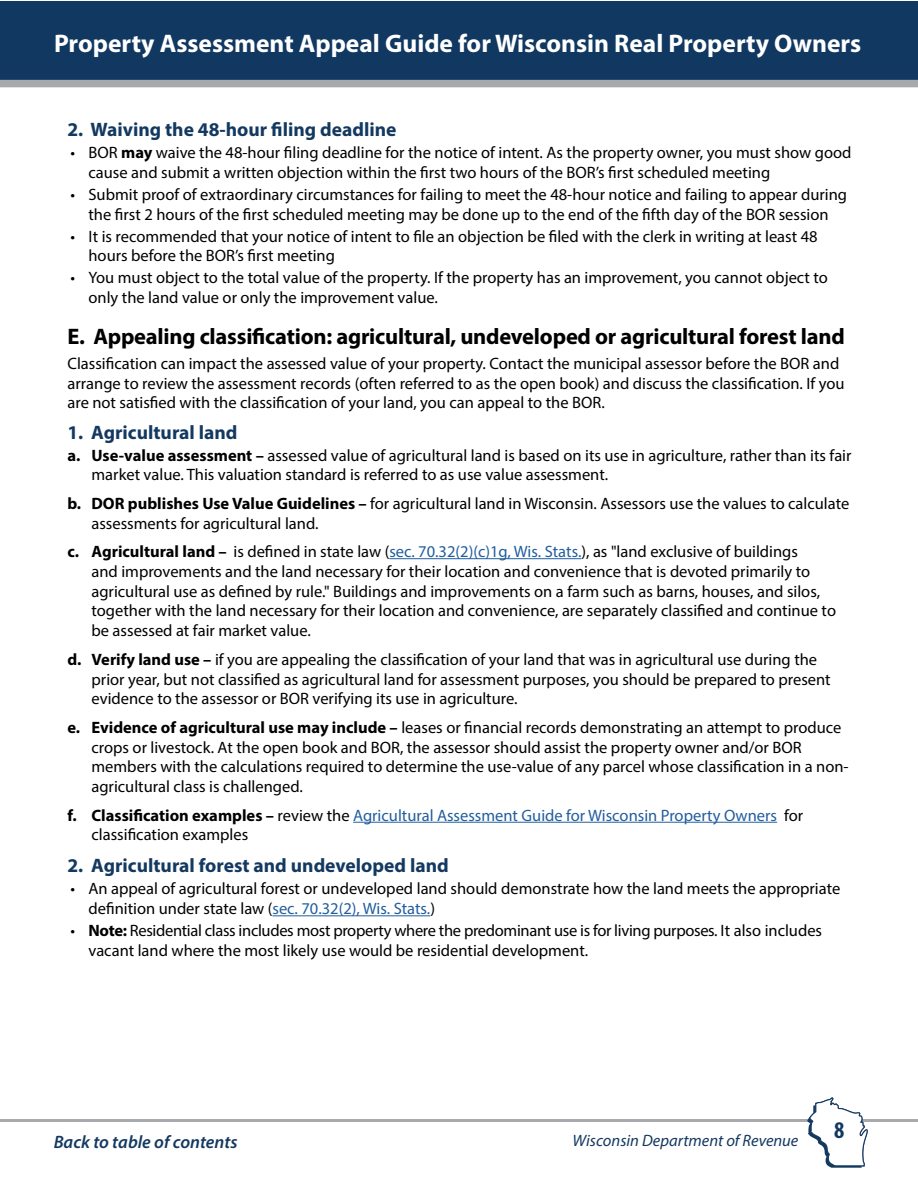
<style>
.page{position:relative;width:918px;height:1188px;background:#fff}
.page>*{position:absolute;margin:0;border:0;box-sizing:border-box;transform-origin:0 0}
.t1{font:700 25.5px "Myriad Pro";color:#fff}
.t2{font:700 condensed 24px "Myriad Pro";color:#113861}
.t3{font:700 22.5px "Myriad Pro";letter-spacing:-.01em;color:#000}
.t4{font:700 19.5px "Myriad Pro";color:#143961}
.t5{font:italic 600 18px "Myriad Pro";color:#143961}
.t6{font:16.5px/19.8px "Myriad Pro";color:#000}
.t7{font:16.5px/19.8px "Myriad Pro";color:#215e9e}
.t8{font:italic 16.5px "Myriad Pro";color:#143961}
.s1{font-weight:700}
.s2{color:#215e9e}
.s3{font-weight:700;color:#000}
.s4{color:#000}
</style>
<div class="page">
<div style="left:1px;top:1px;width:917px;height:86px;background:#113861"></div>
<div style="left:0;top:80px;width:918px;height:7px;background:#a7a9ac"></div>
<hr style="left:0;top:1119px;width:918px;height:3px;background:#a7a9ac">
<svg style="left:807px;top:1097px;width:61px;height:71px"></svg>
<hr style="left:389px;top:558px;width:192px;height:1px;background:#215e9e">
<hr style="left:353px;top:822px;width:424px;height:1px;background:#215e9e">
<hr style="left:273px;top:915px;width:157px;height:1px;background:#215e9e">
<h1 class="t1" style="left:54px;top:27px;width:809px">Property Assessment Appeal Guide for Wisconsin Real Property Owners</h1>
<p class="t4" style="left:68px;top:117px;width:330px">2. Waiving the 48-hour filing deadline</p>
<p class="t6" style="left:89px;top:142px;width:764px;text-indent:-18px">• BOR <span class="s1">may</span> waive the 48-hour filing deadline for the notice of intent. As the property owner, you must show good cause and submit a written objection within the first two hours of the BOR’s first scheduled meeting</p>
<p class="t6" style="left:70px;top:184px;width:778px;text-align:center">• Submit proof of extraordinary circumstances for failing to meet the 48-hour notice and failing to appear during the first 2 hours of the first scheduled meeting may be done up to the end of the fifth day of the BOR session</p>
<p class="t6" style="left:89px;top:226px;width:731px;text-indent:-18px">• It is recommended that your notice of intent to file an objection be filed with the clerk in writing at least 48 hours before the BOR’s first meeting</p>
<p class="t6" style="left:89px;top:268px;width:741px;text-indent:-18px">• You must object to the total value of the property. If the property has an improvement, you cannot object to only the land value or only the improvement value.</p>
<h3 class="t3" style="left:68px;top:321px;width:779px">E. Appealing classification: agricultural, undeveloped or agricultural forest land</h3>
<p class="t6" style="left:68px;top:353px;width:779px">Classification can impact the assessed value of your property. Contact the municipal assessor before the BOR and arrange to review the assessment records (often referred to as the open book) and discuss the classification. If you are not satisfied with the classification of your land, you can appeal to the BOR.</p>
<p class="t4" style="left:68px;top:419px;width:171px">1. Agricultural land</p>
<p class="t6" style="left:92px;top:445px;width:762px;text-indent:-24px"><span class="s1">a. Use-value assessment –</span> assessed value of agricultural land is based on its use in agriculture, rather than its fair market value. This valuation standard is referred to as use value assessment.</p>
<p class="t6" style="left:92px;top:493px;width:759px;text-indent:-24px"><span class="s1">b. DOR publishes Use Value Guidelines –</span> for agricultural land in Wisconsin. Assessors use the values to calculate assessments for agricultural land.</p>
<p class="t6" style="left:92px;top:541px;width:746px;text-indent:-24px"><span class="s1">c. Agricultural land –</span> is defined in state law (<span class="s2">sec. 70.32(2)(c)1g, Wis. Stats.</span>), as "land exclusive of buildings<br>and improvements and the land necessary for their location and convenience that is devoted primarily to agricultural use as defined by rule." Buildings and improvements on a farm such as barns, houses, and silos, together with the land necessary for their location and convenience, are separately classified and continue to be assessed at fair market value.</p>
<p class="t6" style="left:92px;top:649px;width:741px;text-indent:-24px"><span class="s1">d. Verify land use –</span> if you are appealing the classification of your land that was in agricultural use during the prior year, but not classified as agricultural land for assessment purposes, you should be prepared to present evidence to the assessor or BOR verifying its use in agriculture.</p>
<p class="t6" style="left:92px;top:717px;width:759px;text-indent:-24px"><span class="s1">e. Evidence of agricultural use may include –</span> leases or financial records demonstrating an attempt to produce crops or livestock. At the open book and BOR, the assessor should assist the property owner and/or BOR members with the calculations required to determine the use-value of any parcel whose classification in a non&shy;agricultural class is challenged.</p>
<p class="t7" style="left:92px;top:805px;width:713px;text-indent:-24px"><span class="s3">f. Classification examples –</span> <span class="s4">review the</span> Agricultural Assessment Guide for Wisconsin Property Owners <span class="s4">for classification examples</span></p>
<p class="t4" style="left:68px;top:853px;width:383px">2. Agricultural forest and undeveloped land</p>
<p class="t6" style="left:89px;top:879px;width:753px;text-indent:-18px">• An appeal of agricultural forest or undeveloped land should demonstrate how the land meets the appropriate definition under state law (<span class="s2">sec. 70.32(2), Wis. Stats.</span>)</p>
<p class="t6" style="left:89px;top:920px;width:735px;text-indent:-18px">• <span class="s1">Note:</span> Residential class includes most property where the predominant use is for living purposes. It also includes vacant land where the most likely use would be residential development.</p>
<p class="t5" style="left:54px;top:1130px;width:185px">Back to table of contents</p>
<p class="t8" style="left:573px;top:1130px;width:227px">Wisconsin Department of Revenue</p>
<h2 class="t2" style="left:834px;top:1115px;width:12px">8</h2>
</div>
